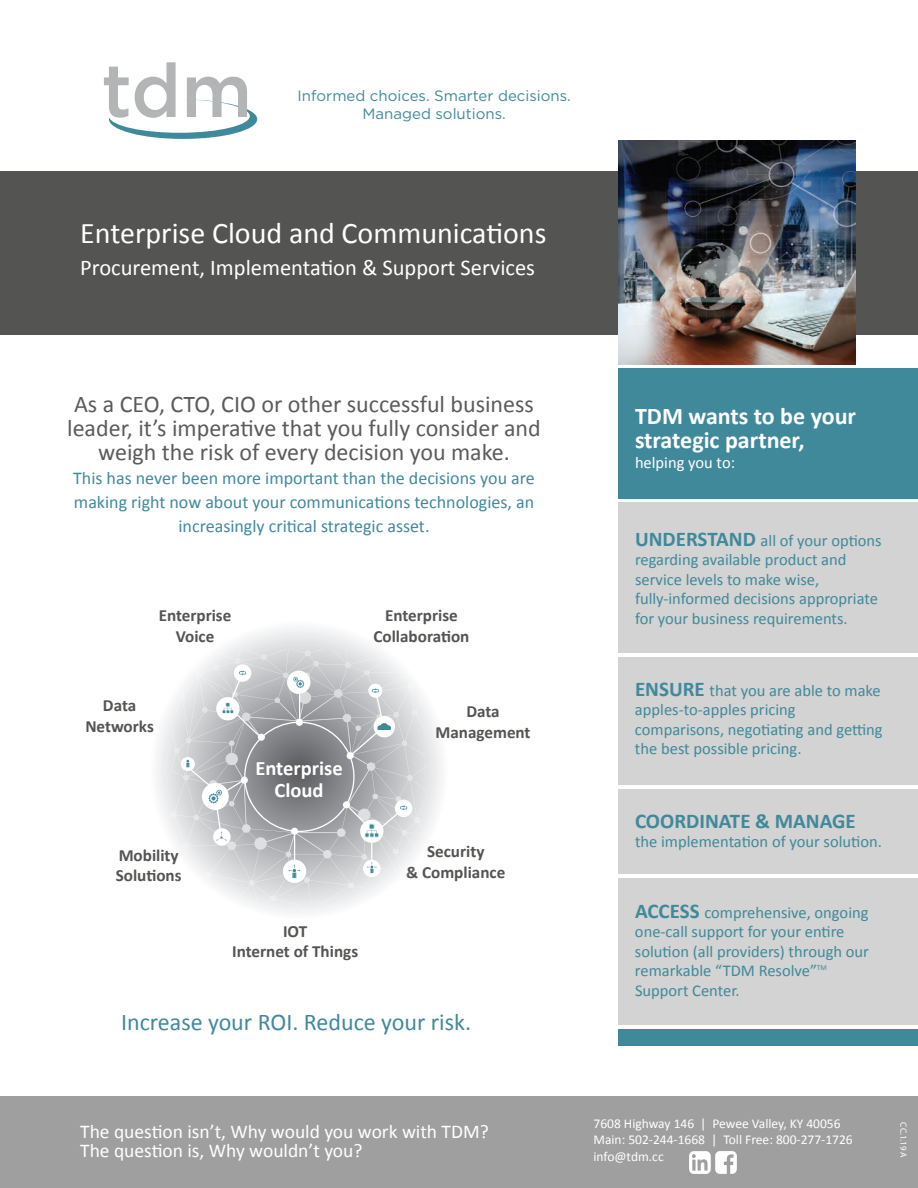
<style>
.page{position:relative;width:918px;height:1188px;background:#fff}
.page>*{position:absolute;margin:0;border:0;box-sizing:border-box;transform-origin:0 0}
.t1{font:30px "Calibri";color:#fff}
.t2{font:24px/24px "Calibri";color:#5b5b5b;text-align:center}
.t3{font:700 24px/24px "Calibri";color:#fff}
.t4{font:24px "Calibri";color:#40899b}
.t5{font:22.5px "Calibri";color:#fff}
.t6{font:700 21px "Calibri";color:#40899b}
.t7{font:700 20.55px/22.2px "Calibri";color:#fff;text-align:center}
.t8{font:19.5px/19.5px "Calibri";color:#fff}
.t9{font:18px/24px "Calibri";color:#40899b;text-align:center}
.t10{font:700 17.1px/20.5px "Calibri";color:#545453;text-align:center}
.t11{font:16.5px/19.5px "Calibri";color:#40899b}
.t12{font:16.5px "Calibri";color:#fff}
.t13{font:15px/18px "Gotham";color:#40899b;text-align:center}
.t14{font:13.5px/16.5px "Calibri";color:#fff}
.t15{font:9px "Myriad Pro";color:#fff}
.s1{font-weight:700;font-size:21px}
</style>
<div class="page">
<div style="left:618px;top:502px;width:300px;height:522px;background:#d2d3d2"></div>
<svg style="left:150px;top:621px;width:298px;height:298px"></svg>
<div style="left:0;top:171px;width:918px;height:163px;background:#545453"></div>
<div style="left:0;top:1096px;width:918px;height:92px;background:#a09f9f"></div>
<img style="left:690px;top:1152px;width:46px;height:21px">
<svg style="left:104px;top:62px;width:153px;height:77px"></svg>
<img style="left:619px;top:141px;width:237px;height:223px">
<svg style="left:171px;top:649px;width:256px;height:256px"></svg>
<svg style="left:181px;top:664px;width:231px;height:219px;background:#bcbdbf"></svg>
<svg style="left:365px;top:824px;width:14px;height:13px"></svg>
<svg style="left:222px;top:703px;width:11px;height:10px"></svg>
<svg style="left:209px;top:790px;width:13px;height:13px"></svg>
<svg style="left:293px;top:677px;width:11px;height:11px"></svg>
<svg style="left:288px;top:865px;width:12px;height:13px"></svg>
<svg style="left:367px;top:862px;width:10px;height:11px"></svg>
<svg style="left:186px;top:760px;width:3px;height:7px"></svg>
<svg style="left:216px;top:832px;width:11px;height:9px"></svg>
<svg style="left:377px;top:723px;width:14px;height:7px"></svg>
<svg style="left:372px;top:688px;width:7px;height:5px"></svg>
<svg style="left:239px;top:670px;width:7px;height:5px"></svg>
<svg style="left:400px;top:805px;width:7px;height:5px"></svg>
<hr style="left:610px;top:653px;width:308px;height:4px;background:#fff">
<hr style="left:610px;top:785px;width:308px;height:4px;background:#fff">
<hr style="left:610px;top:874px;width:308px;height:3px;background:#fff">
<div style="left:618px;top:369px;width:300px;height:130px;background:#40899b"></div>
<div style="left:618px;top:1029px;width:300px;height:17px;background:#40899b"></div>
<p class="t13" style="left:298px;top:87px;width:275px">Informed choices. Smarter decisions.<br>Managed solutions.</p>
<h1 class="t1" style="left:80px;top:212px;width:468px">Enterprise Cloud and Communications</h1>
<h3 class="t5" style="left:80px;top:252px;width:456px">Procurement, Implementation &amp; Support Services</h3>
<h2 class="t2" style="left:67px;top:392px;width:475px">As a CEO, CTO, CIO or other successful business leader, it’s imperative that you fully consider and weigh the risk of every decision you make.</h2>
<p class="t9" style="left:73px;top:466px;width:463px">This has never been more important than the decisions you are making right now about your communications technologies, an increasingly critical strategic asset.</p>
<p class="t10" style="left:159px;top:605px;width:74px">Enterprise<br>Voice</p>
<p class="t10" style="left:374px;top:605px;width:97px">Enterprise<br>Collaboration</p>
<p class="t10" style="left:85px;top:695px;width:70px">Data<br>Networks</p>
<p class="t10" style="left:436px;top:701px;width:97px">Data<br>Management</p>
<p class="t10" style="left:116px;top:844px;width:67px;text-align:left">Mobility<br>Solutions</p>
<p class="t7" style="left:255px;top:756px;width:89px">Enterprise<br>Cloud</p>
<p class="t10" style="left:232px;top:920px;width:127px">IOT<br>Internet of Things</p>
<p class="t10" style="left:406px;top:841px;width:101px">Security<br>&amp; Compliance</p>
<h2 class="t4" style="left:121px;top:1005px;width:352px">Increase your ROI. Reduce your risk.</h2>
<p class="t8" style="left:80px;top:1121px;width:410px">The question isn’t, Why would you work with TDM?<br>The question is, Why wouldn’t you?</p>
<h2 class="t3" style="left:635px;top:404px;width:223px">TDM wants to be your strategic partner,</h2>
<p class="t12" style="left:635px;top:451px;width:102px">helping you to:</p>
<p class="t11" style="left:635px;top:530px;width:248px"><span class="s1">UNDERSTAND</span> all of your options regarding available product and service levels to make wise, fully-informed decisions appropriate for your business requirements.</p>
<p class="t11" style="left:635px;top:680px;width:249px"><span class="s1">ENSURE</span> that you are able to make apples-to-apples pricing comparisons, negotiating and getting the best possible pricing.</p>
<p class="t6" style="left:635px;top:806px;width:222px">COORDINATE &amp; MANAGE</p>
<p class="t11" style="left:635px;top:832px;width:248px">the implementation of your solution.</p>
<p class="t11" style="left:635px;top:902px;width:235px"><span class="s1">ACCESS</span> comprehensive, ongoing one-call support for your entire solution (all providers) through our remarkable “TDM Resolve”<sup>TM<br></sup>Support Center.</p>
<p class="t14" style="left:594px;top:1115px;width:261px">7608 Highway 146 | Pewee Valley, KY 40056<br>Main: 502-244-1668 | Toll Free: 800-277-1726 info@tdm.cc</p>
<p class="t15" style="left:909px;top:1122px;width:37px;rotate:90deg">CC.1.19 A</p>
</div>
